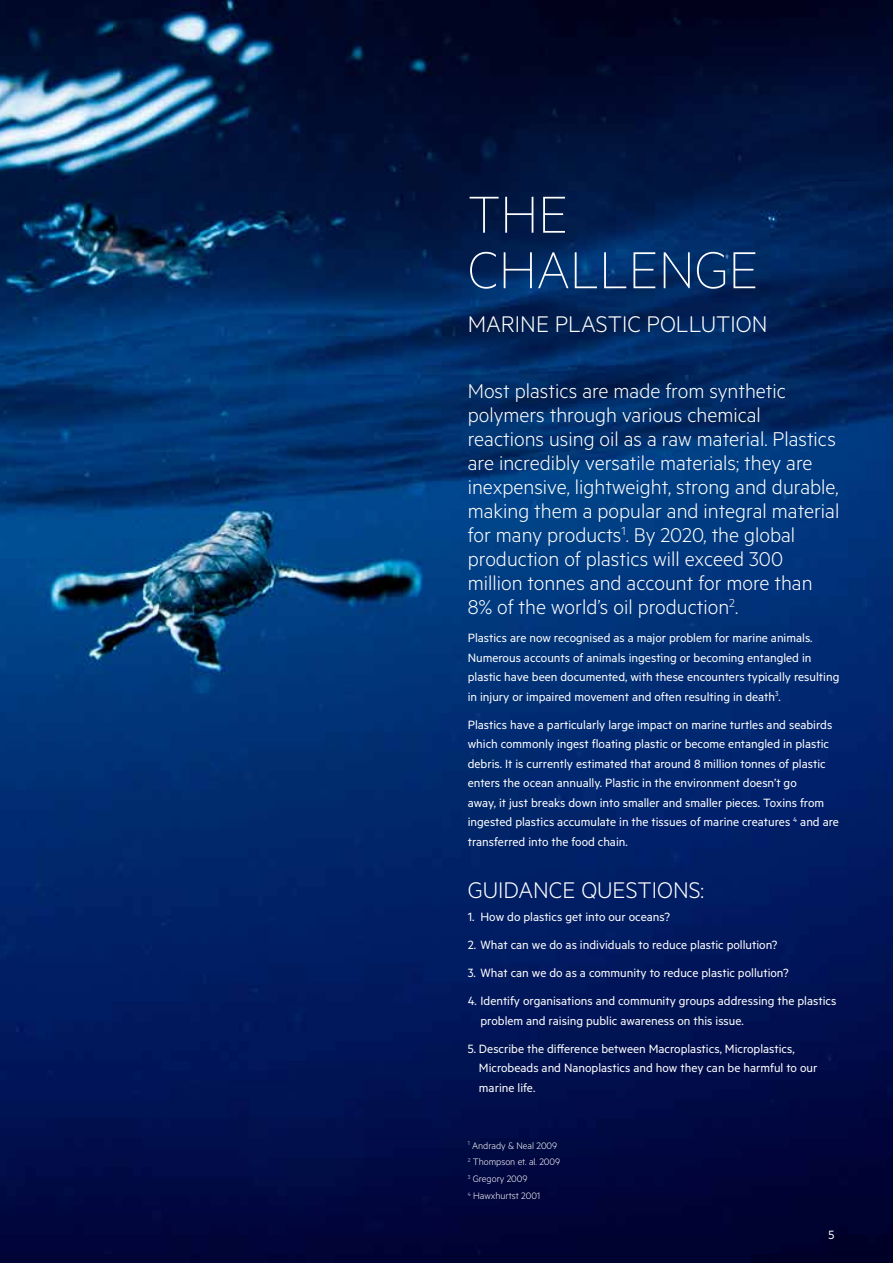
<style>
.page{position:relative;width:893px;height:1263px;background:#fff}
.page>*{position:absolute;margin:0;border:0;box-sizing:border-box;transform-origin:0 0}
.t1{font:100 58.5px/55.5px "Metric";color:#fff}
.t2{font:300 25.5px "Metric";color:#fff}
.t3{font:300 22.5px/24px "Metric";color:#fff}
.t4{font:13.5px/19.5px "Metric";color:#fff}
.t5{font:300 10.5px/16.8px "Metric";color:#fff}
</style>
<div class="page">
<img style="left:0;top:0;width:893px;height:1263px">
<h1 class="t1" style="left:468px;top:184px;width:293px">THE<br>CHALLENGE</h1>
<h2 class="t2" style="left:468px;top:309px;width:301px">MARINE PLASTIC POLLUTION</h2>
<p class="t3" style="left:468px;top:378px;width:373px">Most plastics are made from synthetic polymers through various chemical reactions using oil as a raw material. Plastics are incredibly versatile materials; they are inexpensive, lightweight, strong and durable, making them a popular and integral material for many products<sup>1</sup>. By 2020, the global production of plastics will exceed 300 million tonnes and account for more than 8% of the world’s oil production<sup>2</sup>.</p>
<p class="t4" style="left:468px;top:628px;width:373px">Plastics are now recognised as a major problem for marine animals.<br>Numerous accounts of animals ingesting or becoming entangled in plastic have been documented, with these encounters typically resulting in injury or impaired movement and often resulting in death<sup>3</sup>.</p>
<p class="t4" style="left:468px;top:714px;width:373px">Plastics have a particularly large impact on marine turtles and seabirds which commonly ingest floating plastic or become entangled in plastic debris. It is currently estimated that around 8 million tonnes of plastic enters the ocean annually. Plastic in the environment doesn’t go<br>away, it just breaks down into smaller and smaller pieces. Toxins from ingested plastics accumulate in the tissues of marine creatures <sup>4</sup> and are transferred into the food chain.</p>
<h2 class="t2" style="left:468px;top:875px;width:238px">GUIDANCE QUESTIONS:</h2>
<p class="t4" style="left:468px;top:907px;width:204px">1. How do plastics get into our oceans?</p>
<p class="t4" style="left:468px;top:935px;width:311px">2. What can we do as individuals to reduce plastic pollution?</p>
<p class="t4" style="left:468px;top:963px;width:322px">3. What can we do as a community to reduce plastic pollution?</p>
<p class="t4" style="left:480px;top:991px;width:357px;text-indent:-13px">4. Identify organisations and community groups addressing the plastics problem and raising public awareness on this issue.</p>
<p class="t4" style="left:479px;top:1038px;width:340px;text-indent:-11px">5. Describe the difference between Macroplastics, Microplastics,<br>Microbeads and Nanoplastics and how they can be harmful to our marine life.</p>
<p class="t5" style="left:468px;top:1136px;width:94px"><sup>1</sup> Andrady &amp; Neal 2009<br><sup>2</sup> Thompson et. al. 2009<br><sup>3</sup> Gregory 2009<br><sup>4</sup> Hawxhurtst 2001</p>
<p class="t4" style="left:828px;top:1224px;width:8px">5</p>
</div>
